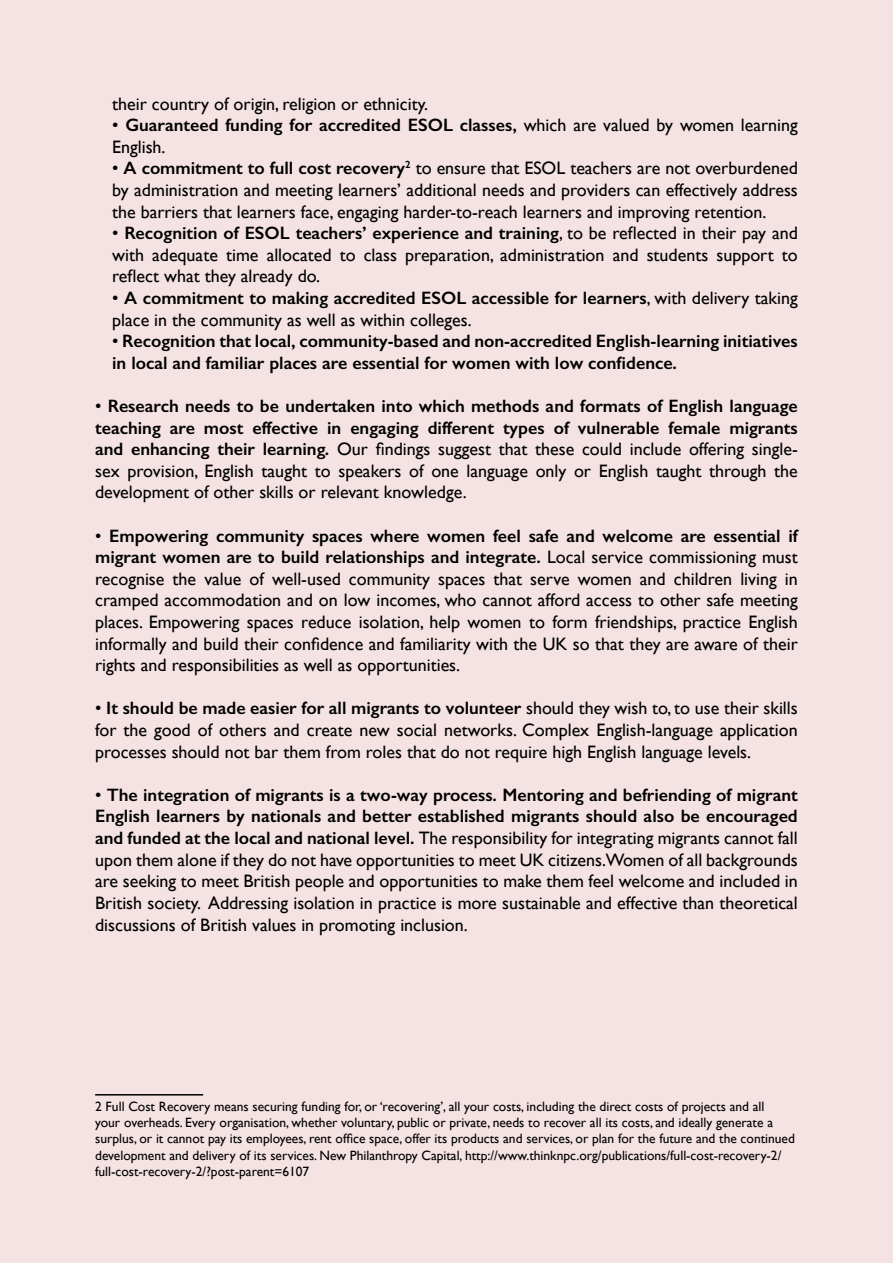
<style>
.page{position:relative;width:893px;height:1263px;background:#f5e3e4}
.page>*{position:absolute;margin:0;border:0;box-sizing:border-box;transform-origin:0 0}
.t1{font:18px/21.6px "Gill Sans";color:#000;text-align:justify}
.t2{font:600 18px/21.6px "Gill Sans";color:#000}
.t3{font:13.5px/16.2px "Gill Sans";color:#000}
.s1{font-weight:400}
.s2{font-weight:600}
</style>
<div class="page">
<hr style="left:95px;top:1094px;width:108px;height:1px;background:#000">
<p class="t1" style="left:112px;top:93px;width:317px">their country of origin, religion or ethnicity.</p>
<p class="t2" style="left:112px;top:114px;width:687px"><span class="s1">•</span> Guaranteed funding for accredited ESOL classes, <span class="s1">which are valued by women learning<br>English.</span></p>
<p class="t1" style="left:112px;top:157px;width:687px">• <span class="s2">A commitment to full cost recovery</span><sup>2</sup> to ensure that ESOL teachers are not overburdened by administration and meeting learners’ additional needs and providers can effectively address the barriers that learners face, engaging harder-to-reach learners and improving retention.</p>
<p class="t1" style="left:112px;top:222px;width:687px">• <span class="s2">Recognition of ESOL teachers’ experience and training</span>, to be reflected in their pay and with adequate time allocated to class preparation, administration and students support to reflect what they already do.</p>
<p class="t1" style="left:112px;top:287px;width:687px">• <span class="s2">A commitment to making accredited ESOL accessible for learners</span>, with delivery taking place in the community as well as within colleges.</p>
<p class="t2" style="left:112px;top:330px;width:687px"><span class="s1">•</span> Recognition that local, community-based and non-accredited English-learning initiatives in local and familiar places are essential for women with low confidence.</p>
<p class="t1" style="left:95px;top:395px;width:704px">• <span class="s2">Research needs to be undertaken into which methods and formats of English language teaching are most effective in engaging different types of vulnerable female migrants and enhancing their learning.</span> Our findings suggest that these could include offering single&shy;sex provision, English taught to speakers of one language only or English taught through the development of other skills or relevant knowledge.</p>
<p class="t1" style="left:95px;top:525px;width:704px">• <span class="s2">Empowering community spaces where women feel safe and welcome are essential if migrant women are to build relationships and integrate.</span> Local service commissioning must recognise the value of well-used community spaces that serve women and children living in cramped accommodation and on low incomes, who cannot afford access to other safe meeting places. Empowering spaces reduce isolation, help women to form friendships, practice English informally and build their confidence and familiarity with the UK so that they are aware of their rights and responsibilities as well as opportunities.</p>
<p class="t1" style="left:95px;top:697px;width:704px">• <span class="s2">It should be made easier for all migrants to volunteer</span> should they wish to, to use their skills for the good of others and create new social networks. Complex English-language application processes should not bar them from roles that do not require high English language levels.</p>
<p class="t1" style="left:95px;top:784px;width:704px">• <span class="s2">The integration of migrants is a two-way process. Mentoring and befriending of migrant English learners by nationals and better established migrants should also be encouraged and funded at the local and national level.</span> The responsibility for integrating migrants cannot fall upon them alone if they do not have opportunities to meet UK citizens.Women of all backgrounds are seeking to meet British people and opportunities to make them feel welcome and included in British society. Addressing isolation in practice is more sustainable and effective than theoretical discussions of British values in promoting inclusion.</p>
<p class="t3" style="left:95px;top:1098px;width:701px">2 Full Cost Recovery means securing funding for, or ‘recovering’, all your costs, including the direct costs of projects and all<br>your overheads. Every organisation, whether voluntary, public or private, needs to recover all its costs, and ideally generate a surplus, or it cannot pay its employees, rent office space, offer its products and services, or plan for the future and the continued development and delivery of its services. New Philanthropy Capital, http://www.thinknpc.org/publications/full-cost-recovery-2/ full-cost-recovery-2/?post-parent=6107</p>
</div>
